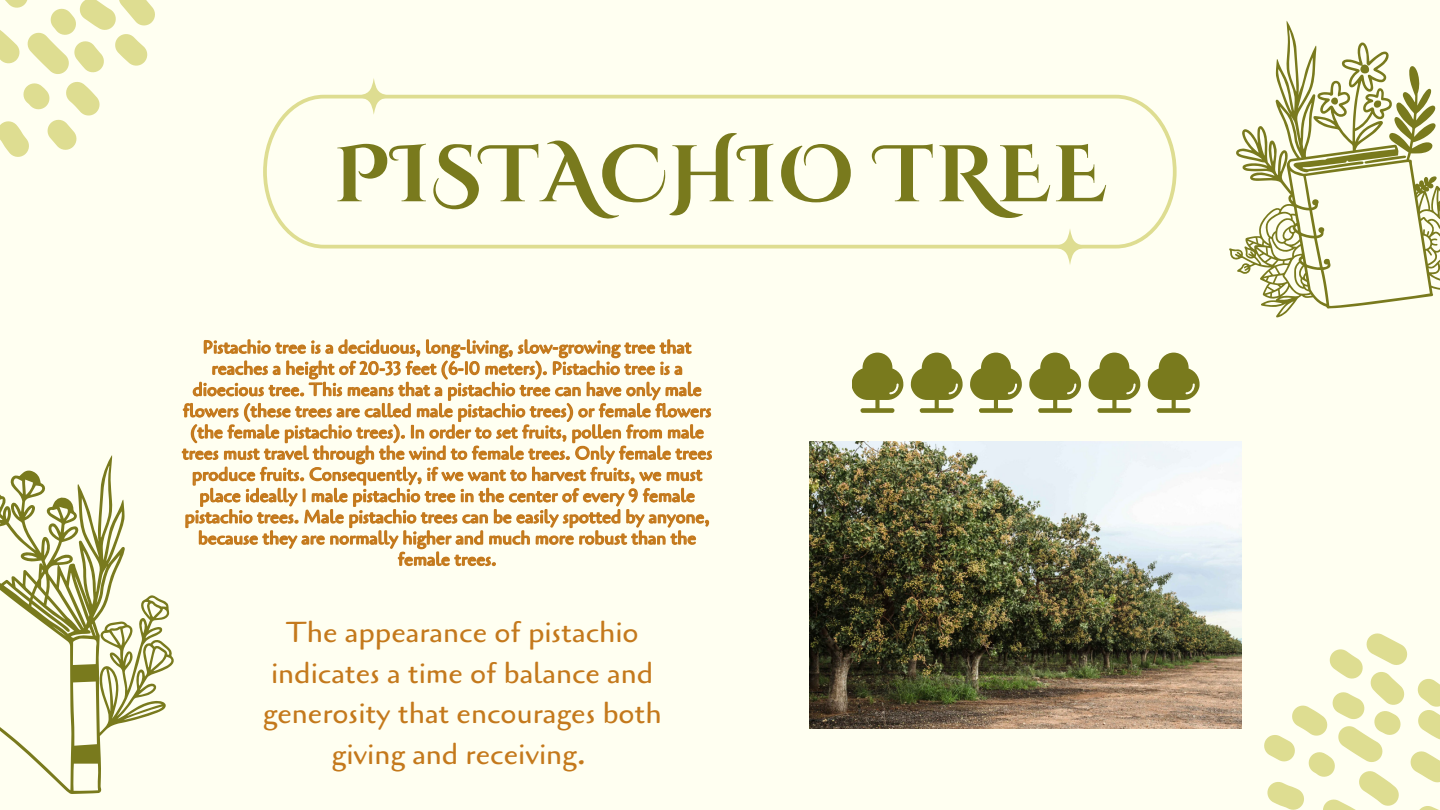
<style>
.page{position:relative;width:1440px;height:810px;background:#fffff1}
.page>*{position:absolute;margin:0;border:0;box-sizing:border-box;transform-origin:0 0}
.t1{font:700 80px "Cinzel Decorative";letter-spacing:.03em;color:#797a1d}
.t2{font:28.9px/40.5px "Cagliostro";color:#c4791c;text-align:center}
.t3{font:17.8px/21.2px "Cagliostro";color:#c4791c;text-align:center}
</style>
<div class="page">
<svg style="left:0;top:0;width:155px;height:157px"></svg>
<svg style="left:1264px;top:633px;width:176px;height:177px"></svg>
<svg style="left:274px;top:95px;width:903px;height:154px"></svg>
<svg style="left:355px;top:78px;width:37px;height:37px"></svg>
<svg style="left:1052px;top:228px;width:36px;height:37px"></svg>
<svg style="left:852px;top:353px;width:347px;height:60px"></svg>
<svg style="left:1229px;top:21px;width:211px;height:297px"></svg>
<svg style="left:0;top:455px;width:174px;height:339px"></svg>
<img style="left:810px;top:441px;width:431px;height:288px">
<svg style="left:263px;top:128px;width:429px;height:42px"></svg>
<svg style="left:263px;top:170px;width:439px;height:43px"></svg>
<svg style="left:273px;top:213px;width:432px;height:21px"></svg>
<svg style="left:181px;top:234px;width:532px;height:226px"></svg>
<svg style="left:192px;top:255px;width:511px;height:178px"></svg>
<svg style="left:185px;top:433px;width:525px;height:96px"></svg>
<svg style="left:198px;top:319px;width:499px;height:230px"></svg>
<svg style="left:397px;top:475px;width:100px;height:92px"></svg>
<p class="t1" style="left:334px;top:123px;width:774px">PISTACHIO TREE</p>
<p class="t3" style="left:182px;top:337px;width:532px">Pistachio tree is a deciduous, long-living, slow-growing tree that reaches a height of 20-33 feet (6-10 meters). Pistachio tree is a dioecious tree. This means that a pistachio tree can have only male flowers (these trees are called male pistachio trees) or female flowers (the female pistachio trees). In order to set fruits, pollen from male trees must travel through the wind to female trees. Only female trees produce fruits. Consequently, if we want to harvest fruits, we must place ideally 1 male pistachio tree in the center of every 9 female pistachio trees. Male pistachio trees can be easily spotted by anyone, because they are normally higher and much more robust than the female trees.</p>
<p class="t2" style="left:263px;top:613px;width:401px">The appearance of pistachio indicates a time of balance and generosity that encourages both giving and receiving.</p>
</div>
